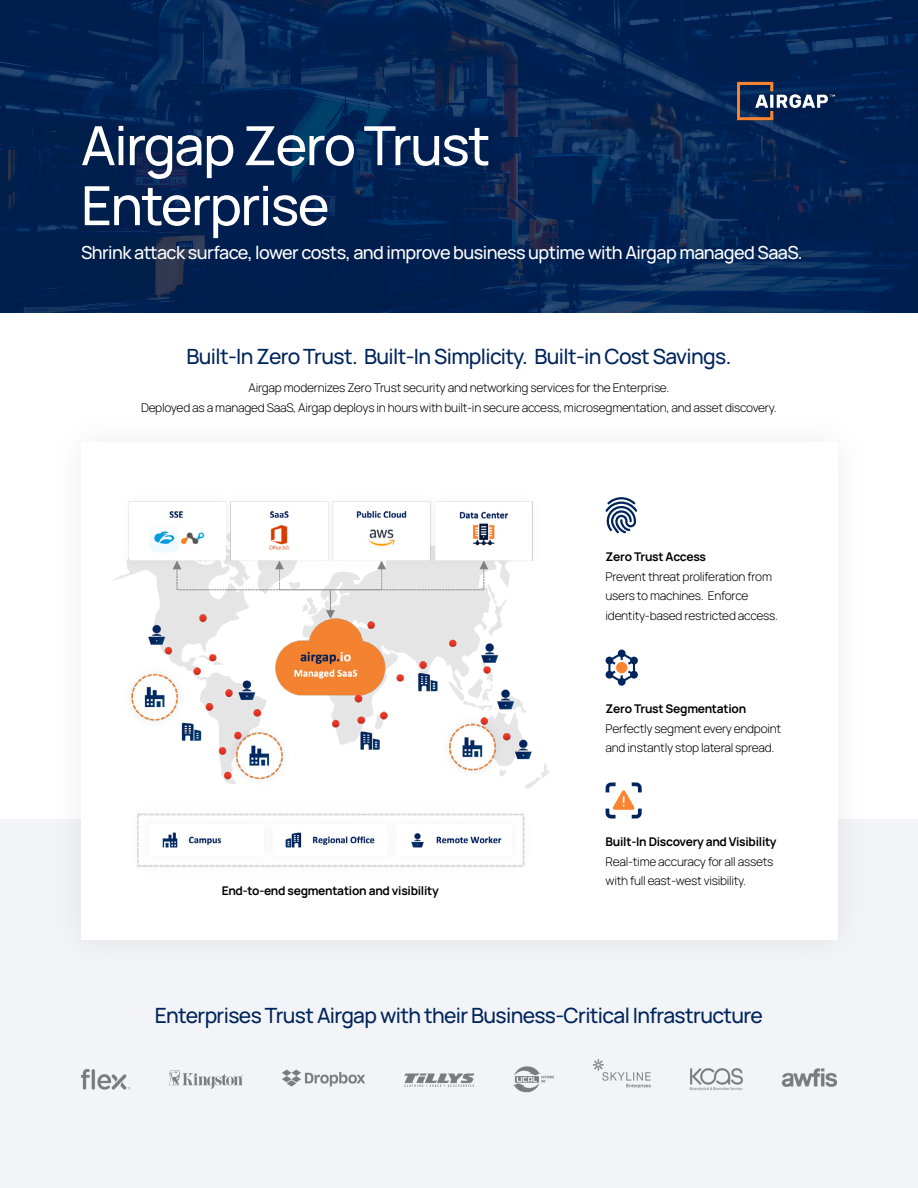
<style>
.page{position:relative;width:918px;height:1188px;background:#fff}
.page>*{position:absolute;margin:0;border:0;box-sizing:border-box;transform-origin:0 0}
.t1{font:500 54px/60px "Manrope";letter-spacing:-.03em;color:#fff}
.t2{font:500 21px "Manrope";letter-spacing:-.03em;color:#00245c}
.t3{font:500 18px "Manrope";letter-spacing:-.03em;color:#fff}
.t4{font:300 12px/19.5px "Manrope";letter-spacing:-.02em;color:#000}
.t5{font:700 12px "Manrope";letter-spacing:-.02em;color:#000}
</style>
<div class="page">
<div style="left:0;top:820px;width:918px;height:368px;background:#f2f4f7"></div>
<img style="left:81px;top:1059px;width:756px;height:34px">
<img style="left:0;top:0;width:918px;height:313px">
<img style="left:735px;top:80px;width:102px;height:41px">
<div style="left:45px;top:406px;width:828px;height:570px;background:#000;opacity:.08"></div>
<div style="left:81px;top:442px;width:756px;height:498px;background:#fff"></div>
<img style="left:112px;top:501px;width:438px;height:366px">
<svg style="left:605px;top:497px;width:32px;height:36px"></svg>
<svg style="left:606px;top:650px;width:32px;height:36px"></svg>
<svg style="left:606px;top:782px;width:36px;height:37px"></svg>
<h1 class="t1" style="left:81px;top:113px;width:411px">Airgap Zero Trust<br>Enterprise</h1>
<h3 class="t3" style="left:81px;top:240px;width:723px">Shrink attack surface, lower costs, and improve business uptime with Airgap managed SaaS.</h3>
<h2 class="t2" style="left:186px;top:342px;width:547px">Built-In Zero Trust. Built-In Simplicity. Built-in Cost Savings.</h2>
<p class="t4" style="left:141px;top:377px;width:637px;text-align:center">Airgap modernizes Zero Trust security and networking services for the Enterprise.<br>Deployed as a managed SaaS, Airgap deploys in hours with built-in secure access, microsegmentation, and asset discovery.</p>
<p class="t5" style="left:606px;top:548px;width:102px">Zero Trust Access</p>
<p class="t4" style="left:606px;top:566px;width:174px">Prevent threat proliferation from users to machines. Enforce identity-based restricted access.</p>
<p class="t5" style="left:222px;top:882px;width:219px">End-to-end segmentation and visibility</p>
<p class="t5" style="left:606px;top:701px;width:142px">Zero Trust Segmentation</p>
<p class="t4" style="left:606px;top:718px;width:177px">Perfectly segment every endpoint and instantly stop lateral spread.</p>
<p class="t5" style="left:606px;top:833px;width:173px">Built-In Discovery and Visibility</p>
<p class="t4" style="left:606px;top:851px;width:169px">Real-time accuracy for all assets with full east-west visibility.</p>
<h2 class="t2" style="left:155px;top:1000px;width:610px">Enterprises Trust Airgap with their Business-Critical Infrastructure</h2>
</div>
